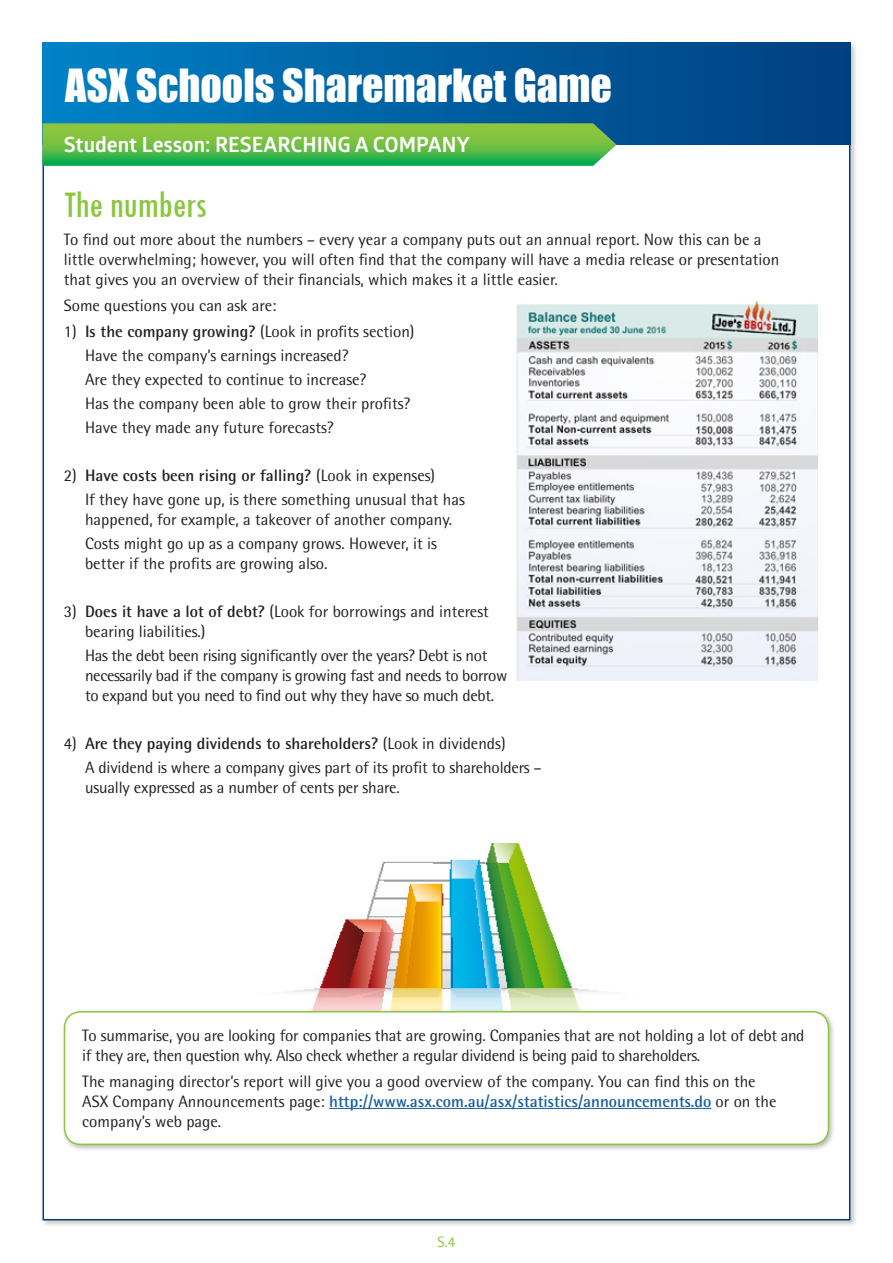
<style>
.page{position:relative;width:893px;height:1263px;background:#fff}
.page>*{position:absolute;margin:0;border:0;box-sizing:border-box;transform-origin:0 0}
.t1{font:42px "Impact";color:#fff}
._1_Page_headings{font:condensed 39px "Tw Cen";letter-spacing:-.01em;color:#8bc63e}
.t2{font:700 21px "Glober";color:#fff}
._4_Body_indent_1{font:16.5px/19.8px "Rotis Semi Sans Pro";color:#231f20}
._4_Body{font:16.5px/19.8px "Rotis Semi Sans Pro";color:#231f20}
._4_Body-2{font:16.5px/19.8px "Rotis Semi Sans Pro";letter-spacing:-.02em;color:#231f20}
._4_Body_indent_1-2{font:16.5px/19.8px "Rotis Semi Sans Pro";letter-spacing:-.02em;color:#231f20}
._4_Body_indent_1-3{font:700 16.5px "Rotis Semi Sans Pro";color:#231f20}
.t3{font:15px "Rotis Semi Sans Pro";color:#8bc63e}
.s1{font-weight:700}
.s2{font-weight:400}
.s3{font-weight:700;color:#175d9e}
</style>
<div class="page">
<div style="left:41px;top:41px;width:817px;height:1187px;background:#231f20;opacity:.25"></div>
<div style="left:43px;top:43px;width:807px;height:1177px;background:#fff;border:2px solid #013e80"></div>
<div style="left:43px;top:43px;width:807px;height:102px;background:linear-gradient(to right,#0081c5,#003e7f)"></div>
<svg style="left:43px;top:123px;width:574px;height:43px;background:#60bb48"></svg>
<img style="left:283px;top:843px;width:325px;height:165px">
<div style="left:61px;top:1008px;width:775px;height:143px;background:#231f20;opacity:.3"></div>
<div style="left:65px;top:1012px;width:763px;height:132px;background:#fff;border-radius:16px"></div>
<hr style="left:329px;top:1108px;width:382px;height:1px;background:#175d9e">
<div style="left:64px;top:1011px;width:765px;height:134px;border:2px solid #8bc63e;border-radius:16px"></div>
<img style="left:516px;top:301px;width:302px;height:379px">
<h1 class="t1" style="left:65px;top:53px;width:548px">ASX Schools Sharemarket Game</h1>
<p class="t2" style="left:64px;top:130px;width:408px">Student Lesson: RESEARCHING A COMPANY</p>
<p class="_1_Page_headings" style="left:64px;top:181px;width:145px">The numbers</p>
<p class="_4_Body" style="left:64px;top:230px;width:717px">To find out more about the numbers – every year a company puts out an annual report. Now this can be a little overwhelming; however, you will often find that the company will have a media release or presentation that gives you an overview of their financials, which makes it a little easier.</p>
<p class="_4_Body" style="left:64px;top:295px;width:214px">Some questions you can ask are:</p>
<p class="_4_Body_indent_1" style="left:64px;top:322px;width:352px">1) <span class="s1">Is the company growing?</span> (Look in profits section)</p>
<p class="_4_Body_indent_1" style="left:85px;top:346px;width:265px">Have the company’s earnings increased?</p>
<p class="_4_Body_indent_1" style="left:85px;top:370px;width:283px">Are they expected to continue to increase?</p>
<p class="_4_Body_indent_1" style="left:85px;top:394px;width:327px">Has the company been able to grow their profits?</p>
<p class="_4_Body_indent_1" style="left:85px;top:418px;width:250px">Have they made any future forecasts?</p>
<p class="_4_Body_indent_1-3" style="left:64px;top:466px;width:373px"><span class="s2">2)</span> Have costs been rising or falling? <span class="s2">(Look in expenses)</span></p>
<p class="_4_Body_indent_1" style="left:85px;top:490px;width:381px">If they have gone up, is there something unusual that has happened, for example, a takeover of another company.</p>
<p class="_4_Body_indent_1" style="left:85px;top:534px;width:353px">Costs might go up as a company grows. However, it is better if the profits are growing also.</p>
<p class="_4_Body_indent_1" style="left:85px;top:602px;width:405px;text-indent:-21px">3) <span class="s1">Does it have a lot of debt?</span> (Look for borrowings and interest bearing liabilities.)</p>
<p class="_4_Body_indent_1-2" style="left:85px;top:646px;width:424px">Has the debt been rising significantly over the years? Debt is not necessarily bad if the company is growing fast and needs to borrow to expand but you need to find out why they have so much debt.</p>
<p class="_4_Body_indent_1-3" style="left:64px;top:733px;width:443px"><span class="s2">4)</span> Are they paying dividends to shareholders? <span class="s2">(Look in dividends)</span></p>
<p class="_4_Body_indent_1" style="left:85px;top:757px;width:458px">A dividend is where a company gives part of its profit to shareholders – usually expressed as a number of cents per share.</p>
<p class="_4_Body-2" style="left:82px;top:1025px;width:724px">To summarise, you are looking for companies that are growing. Companies that are not holding a lot of debt and if they are, then question why. Also check whether a regular dividend is being paid to shareholders.</p>
<p class="_4_Body" style="left:82px;top:1071px;width:696px">The managing director’s report will give you a good overview of the company. You can find this on the<br>ASX Company Announcements page: <span class="s3">http://www.asx.com.au/asx/statistics/announcements.do</span> or on the company’s web page.</p>
<p class="t3" style="left:438px;top:1233px;width:19px">S.4</p>
</div>
